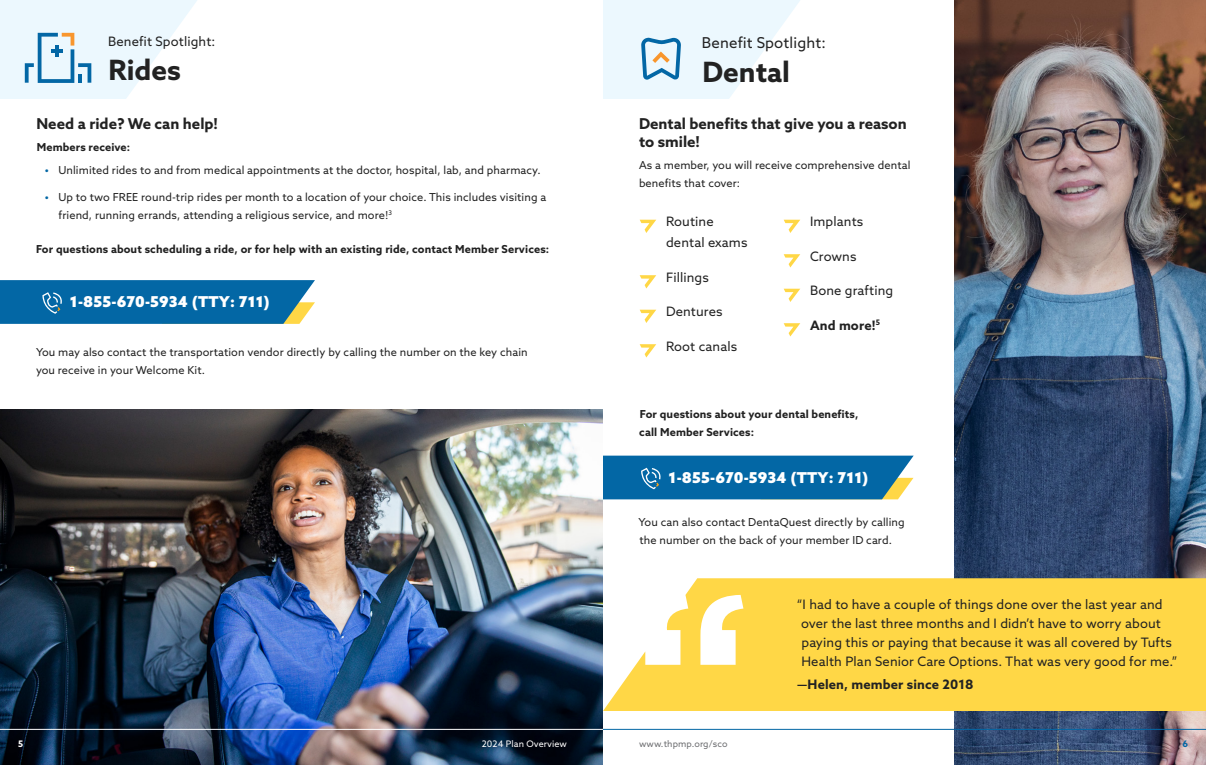
<style>
.page{position:relative;width:1206px;height:765px;background:#fff}
.page>*{position:absolute;margin:0;border:0;box-sizing:border-box;transform-origin:0 0}
.t1{font:700 28px "Azo Sans";color:#222}
.t2{font:700 15px/18px "Azo Sans";color:#222}
.t3{font:900 15px "Azo Sans";letter-spacing:.01em;color:#fff}
.t4{font:15px "Azo Sans";letter-spacing:.01em;color:#222}
.t5{font:13px/19px "Azo Sans";letter-spacing:.01em;color:#222}
.t6{font:700 13px "Azo Sans";letter-spacing:.01em;color:#222}
.t7{font:11px/18px "Azo Sans";letter-spacing:.01em;color:#222}
.t8{font:700 11px/18px "Azo Sans";letter-spacing:.01em;color:#222}
.t9{font:9px "Azo Sans";letter-spacing:.01em;color:#6d6e71}
.t10{font:9px "Azo Sans";letter-spacing:.01em;color:#fff}
.t11{font:700 9px "Azo Sans";color:#fff}
.t12{font:700 9px "Azo Sans";color:#0367a5}
.s1{font-weight:700;color:#0367a5}
</style>
<div class="page">
<img style="left:0;top:410px;width:603px;height:355px">
<img style="left:954px;top:0;width:252px;height:765px">
<svg style="left:640px;top:220px;width:16px;height:13px"></svg>
<svg style="left:640px;top:275px;width:16px;height:14px"></svg>
<svg style="left:640px;top:310px;width:16px;height:13px"></svg>
<svg style="left:640px;top:344px;width:16px;height:14px"></svg>
<svg style="left:784px;top:220px;width:16px;height:13px"></svg>
<svg style="left:784px;top:254px;width:16px;height:14px"></svg>
<svg style="left:784px;top:289px;width:16px;height:13px"></svg>
<svg style="left:784px;top:323px;width:16px;height:14px"></svg>
<svg style="left:603px;top:578px;width:603px;height:133px;background:#fedb5c"></svg>
<svg style="left:0;top:0;width:197px;height:99px"></svg>
<svg style="left:603px;top:0;width:197px;height:99px"></svg>
<div style="left:603px;top:456px;width:311px;height:43px;background:#0367a5"></div>
<svg style="left:0;top:280px;width:315px;height:44px;background:#126fa5"></svg>
<hr style="left:603px;top:729px;width:603px;height:1px;background:#0367a5">
<hr style="left:0;top:729px;width:603px;height:1px;background:#fff">
<p class="t5" style="left:108px;top:32px;width:109px">Benefit Spotlight:</p>
<h1 class="t1" style="left:108px;top:52px;width:74px">Rides</h1>
<h2 class="t2" style="left:37px;top:114px;width:183px">Need a ride? We can help!</h2>
<p class="t8" style="left:37px;top:138px;width:95px">Members receive:</p>
<p class="t7" style="left:45px;top:161px;width:497px"><span class="s1">•</span> Unlimited rides to and from medical appointments at the doctor, hospital, lab, and pharmacy.</p>
<p class="t7" style="left:58px;top:188px;width:489px;text-indent:-13px"><span class="s1">•</span> Up to two FREE round-trip rides per month to a location of your choice. This includes visiting a friend, running errands, attending a religious service, and more!<sup>3</sup></p>
<p class="t8" style="left:36px;top:240px;width:515px">For questions about scheduling a ride, or for help with an existing ride, contact Member Services:</p>
<h2 class="t3" style="left:70px;top:292px;width:201px">1-855-670-5934 (TTY: 711)</h2>
<p class="t7" style="left:36px;top:343px;width:493px">You may also contact the transportation vendor directly by calling the number on the key chain you receive in your Welcome Kit.</p>
<h2 class="t4" style="left:702px;top:33px;width:125px">Benefit Spotlight:</h2>
<h1 class="t1" style="left:702px;top:53px;width:89px">Dental</h1>
<h2 class="t2" style="left:639px;top:114px;width:269px">Dental benefits that give you a reason to smile!</h2>
<p class="t7" style="left:639px;top:156px;width:273px">As a member, you will receive comprehensive dental benefits that cover:</p>
<p class="t5" style="left:666px;top:211px;width:83px;line-height:21px">Routine dental exams</p>
<p class="t5" style="left:666px;top:267px;width:44px">Fillings</p>
<p class="t5" style="left:666px;top:302px;width:58px">Dentures</p>
<p class="t5" style="left:666px;top:336px;width:73px">Root canals</p>
<p class="t5" style="left:810px;top:212px;width:55px">Implants</p>
<p class="t5" style="left:810px;top:246px;width:48px">Crowns</p>
<p class="t5" style="left:810px;top:281px;width:85px">Bone grafting</p>
<p class="t6" style="left:810px;top:317px;width:71px">And more!<sup>5</sup></p>
<p class="t8" style="left:639px;top:405px;width:221px">For questions about your dental benefits, call Member Services:</p>
<h2 class="t3" style="left:669px;top:467px;width:201px">1-855-670-5934 (TTY: 711)</h2>
<p class="t7" style="left:638px;top:513px;width:268px">You can also contact DentaQuest directly by calling the number on the back of your member ID card.</p>
<p class="t5" style="left:801px;top:594px;width:378px;text-indent:-4px">“I had to have a couple of things done over the last year and over the last three months and I didn’t have to worry about paying this or paying that because it was all covered by Tufts Health Plan Senior Care Options. That was very good for me.”</p>
<p class="t6" style="left:797px;top:676px;width:178px">—Helen, member since 2018</p>
<p class="t11" style="left:18px;top:738px;width:7px">5</p>
<p class="t10" style="left:482px;top:738px;width:87px">2024 Plan Overview</p>
<p class="t9" style="left:639px;top:738px;width:90px">www.thpmp.org/sco</p>
<p class="t12" style="left:1182px;top:738px;width:7px">6</p>
</div>
